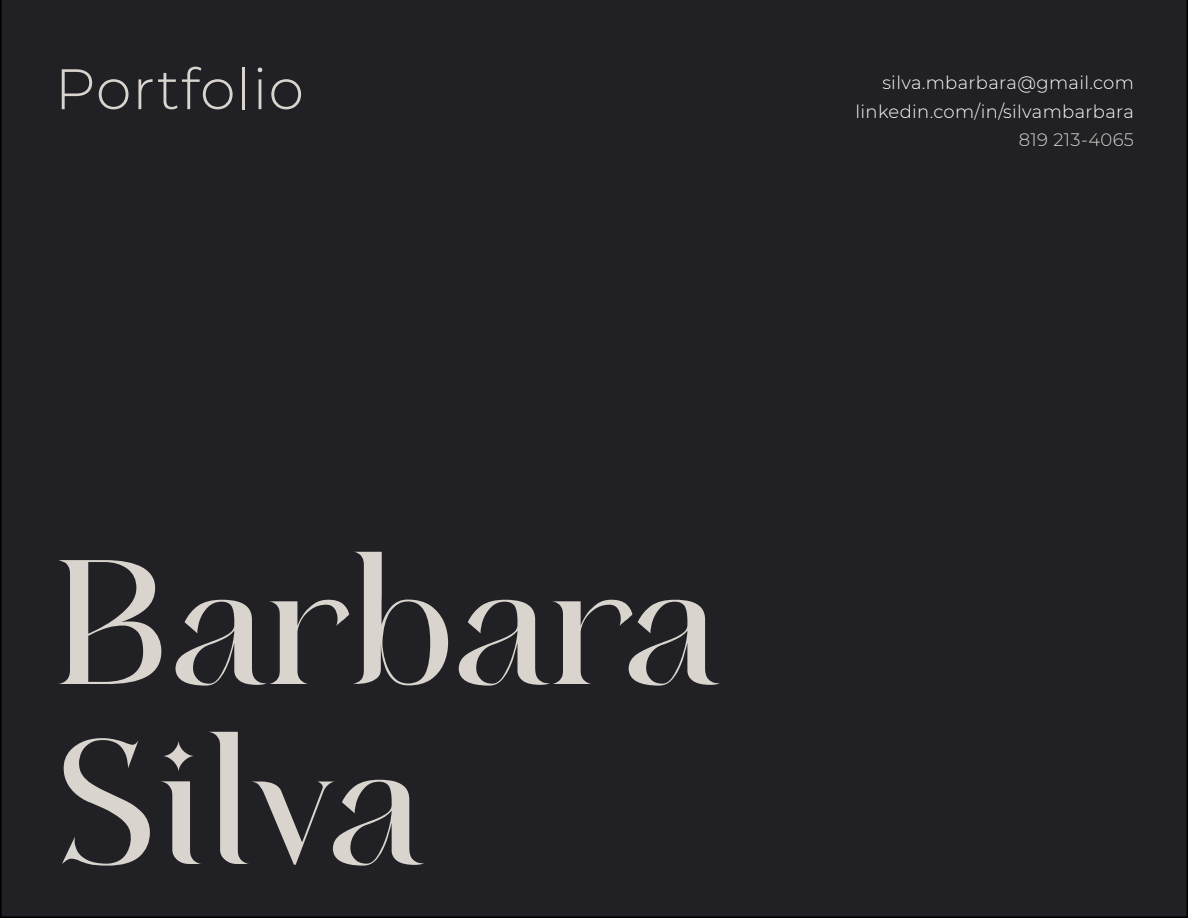
<style>
.page{position:relative;width:1188px;height:918px;background:#202025}
.page>*{position:absolute;margin:0;border:0;box-sizing:border-box;transform-origin:0 0}
.t1{font:177px/180px "felixtowe";color:#d9d5ce}
.t2{font:300 57px "Montserrat";letter-spacing:.02em;color:#d9d5ce}
.t3{font:300 18px/28.5px "Montserrat";letter-spacing:.02em;color:#fff;text-align:right}
.t4{font:300 18px "Montserrat";letter-spacing:.02em;color:#d9d5ce}
</style>
<div class="page">
<h2 class="t2" style="left:55px;top:50px;width:251px">Portfolio</h2>
<p class="t3" style="left:855px;top:68px;width:280px">silva.mbarbara@gmail.com linkedin.com/in/silvambarbara</p>
<p class="t4" style="left:1019px;top:128px;width:117px">819 213-4065</p>
<h1 class="t1" style="left:55px;top:540px;width:665px">Barbara<br>Silva</h1>
</div>
